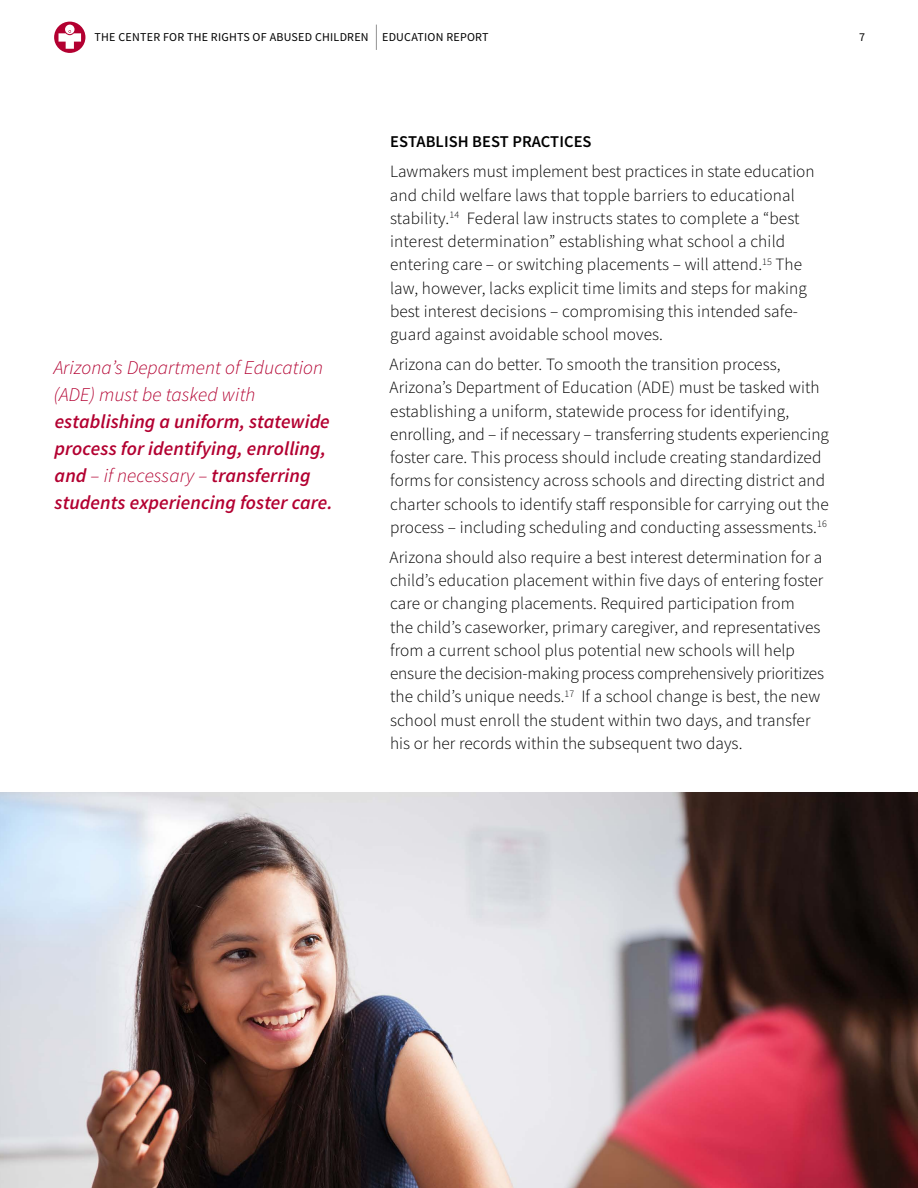
<style>
.page{position:relative;width:918px;height:1188px;background:#fff}
.page>*{position:absolute;margin:0;border:0;box-sizing:border-box;transform-origin:0 0}
.t1{font:italic 600 19.5px/27px "Source Sans Pro";letter-spacing:.005em;color:#b30031}
.t2{font:italic 300 19.5px/27px "Source Sans Pro";letter-spacing:.005em;color:#b30031}
.t3{font:300 17.25px/23.2px "Source Sans Pro";letter-spacing:.005em;color:#000}
.t4{font:600 16.5px "Source Sans Pro";letter-spacing:.005em;color:#000}
.t5{font:12px "Source Sans Pro";letter-spacing:.02em;color:#000}
.s1{font-weight:300}
</style>
<div class="page">
<svg style="left:54px;top:22px;width:31px;height:31px"></svg>
<svg style="left:59px;top:25px;width:22px;height:24px"></svg>
<svg style="left:376px;top:25px;width:1px;height:25px"></svg>
<img style="left:0;top:793px;width:918px;height:395px">
<p class="t5" style="left:95px;top:30px;width:396px">THE CENTER FOR THE RIGHTS OF ABUSED CHILDREN EDUCATION REPORT</p>
<p class="t5" style="left:859px;top:30px;width:7px">7</p>
<p class="t2" style="left:54px;top:354px;width:271px">Arizona’s Department of Education (ADE) must be tasked with</p>
<p class="t1" style="left:55px;top:408px;width:280px">establishing a uniform, statewide process for identifying, enrolling, and <span class="s1">– if necessary –</span> transferring students experiencing foster care.</p>
<p class="t4" style="left:390px;top:131px;width:203px">ESTABLISH BEST PRACTICES</p>
<p class="t3" style="left:390px;top:160px;width:426px">Lawmakers must implement best practices in state education and child welfare laws that topple barriers to educational stability.<sup>14</sup> Federal law instructs states to complete a “best interest determination” establishing what school a child entering care – or switching placements – will attend.<sup>15</sup> The law, however, lacks explicit time limits and steps for making best interest decisions – compromising this intended safe&shy;guard against avoidable school moves.</p>
<p class="t3" style="left:390px;top:353px;width:441px">Arizona can do better. To smooth the transition process, Arizona’s Department of Education (ADE) must be tasked with establishing a uniform, statewide process for identifying, enrolling, and – if necessary – transferring students experiencing foster care. This process should include creating standardized forms for consistency across schools and directing district and charter schools to identify staff responsible for carrying out the process – including scheduling and conducting assessments.<sup>16</sup></p>
<p class="t3" style="left:390px;top:546px;width:436px">Arizona should also require a best interest determination for a child’s education placement within five days of entering foster care or changing placements. Required participation from<br>the child’s caseworker, primary caregiver, and representatives from a current school plus potential new schools will help ensure the decision-making process comprehensively prioritizes the child’s unique needs.<sup>17</sup> If a school change is best, the new school must enroll the student within two days, and transfer his or her records within the subsequent two days.</p>
</div>
